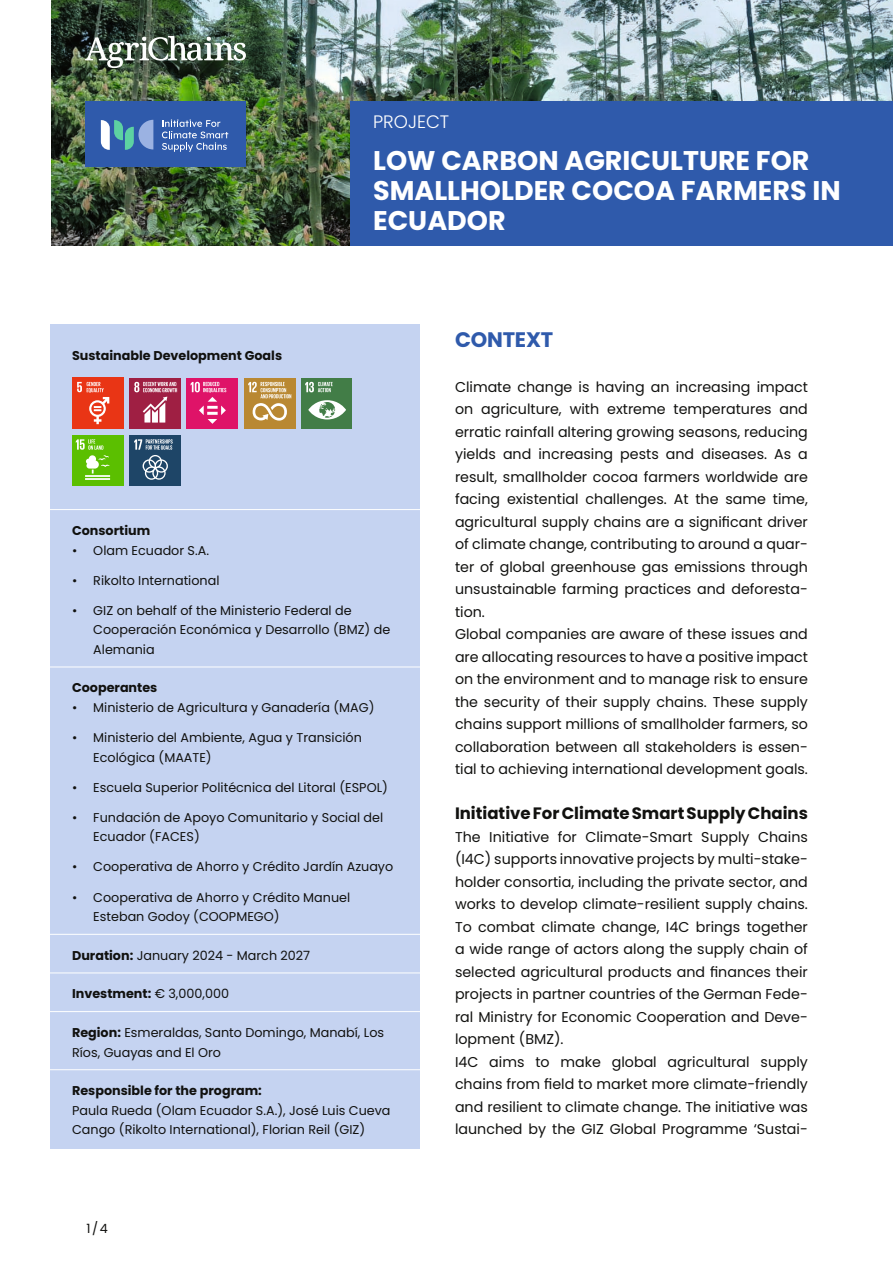
<style>
.page{position:relative;width:893px;height:1263px;background:#fff}
.page>*{position:absolute;margin:0;border:0;box-sizing:border-box;transform-origin:0 0}
.t1{font:700 27px/30px "Poppins";color:#fff}
.t2{font:700 21px "Poppins";letter-spacing:-.01em;color:#2f5aab}
.t3{font:300 18px "Poppins";color:#fff}
.t4{font:700 16.5px "Poppins";color:#11110f}
.t5{font:14.25px/22.5px "Poppins";color:#11110f}
.t6{font:12.75px/19.5px "Poppins";color:#11110f}
.t7{font:700 12.75px "Poppins";color:#11110f}
.s1{font-weight:700}
.s2{font-weight:400}
</style>
<div class="page">
<div style="left:50px;top:324px;width:370px;height:824px;background:#c5d3f1"></div>
<img style="left:51px;top:0;width:842px;height:245px">
<hr style="left:34px;top:509px;width:393px;height:1px;background:#fff">
<hr style="left:34px;top:667px;width:393px;height:1px;background:#fff">
<hr style="left:34px;top:934px;width:393px;height:1px;background:#fff">
<hr style="left:34px;top:972px;width:393px;height:1px;background:#fff">
<hr style="left:34px;top:1011px;width:393px;height:1px;background:#fff">
<hr style="left:34px;top:1069px;width:393px;height:1px;background:#fff">
<div style="left:351px;top:101px;width:542px;height:144px;background:#2f5aab"></div>
<img style="left:85px;top:36px;width:161px;height:32px">
<div style="left:302px;top:378px;width:50px;height:51px;background:#427d47"></div>
<svg style="left:305px;top:382px;width:41px;height:37px"></svg>
<div style="left:129px;top:378px;width:51px;height:51px;background:#9f1f43"></div>
<svg style="left:134px;top:382px;width:43px;height:41px"></svg>
<div style="left:244px;top:378px;width:51px;height:51px;background:#b98832"></div>
<svg style="left:248px;top:382px;width:43px;height:39px"></svg>
<div style="left:72px;top:435px;width:51px;height:51px;background:#5bbf00"></div>
<svg style="left:76px;top:439px;width:34px;height:41px"></svg>
<div style="left:129px;top:435px;width:51px;height:51px;background:#1e4567"></div>
<svg style="left:134px;top:439px;width:39px;height:41px"></svg>
<div style="left:187px;top:378px;width:51px;height:51px;background:#df1368"></div>
<svg style="left:191px;top:382px;width:35px;height:42px"></svg>
<div style="left:72px;top:378px;width:51px;height:51px;background:#e93515"></div>
<svg style="left:77px;top:382px;width:32px;height:42px"></svg>
<div style="left:85px;top:101px;width:161px;height:66px;background:#2f5aab"></div>
<svg style="left:162px;top:119px;width:66px;height:33px"></svg>
<svg style="left:101px;top:120px;width:52px;height:30px"></svg>
<p class="t3" style="left:373px;top:111px;width:78px">PROJECT</p>
<h1 class="t1" style="left:373px;top:145px;width:469px">LOW CARBON AGRICULTURE FOR<br>SMALLHOLDER COCOA FARMERS IN<br>ECUADOR</h1>
<p class="t7" style="left:72px;top:348px;width:212px">Sustainable Development Goals</p>
<p class="t7" style="left:72px;top:523px;width:80px">Consortium</p>
<p class="t6" style="left:72px;top:540px;width:138px">• Olam Ecuador S.A.</p>
<p class="t6" style="left:72px;top:570px;width:149px">• Rikolto International</p>
<p class="t6" style="left:93px;top:601px;width:298px;text-indent:-21px">• GIZ on behalf of the Ministerio Federal de<br>Cooperación Económica y Desarrollo (BMZ) de<br>Alemania</p>
<p class="t7" style="left:72px;top:681px;width:87px">Cooperantes</p>
<p class="t6" style="left:72px;top:698px;width:304px">• Ministerio de Agricultura y Ganadería (MAG)</p>
<p class="t6" style="left:93px;top:728px;width:270px;text-indent:-21px">• Ministerio del Ambiente, Agua y Transición<br>Ecológica (MAATE)</p>
<p class="t6" style="left:72px;top:777px;width:317px">• Escuela Superior Politécnica del Litoral (ESPOL)</p>
<p class="t6" style="left:93px;top:808px;width:291px;text-indent:-21px">• Fundación de Apoyo Comunitario y Social del<br>Ecuador (FACES)</p>
<p class="t6" style="left:72px;top:857px;width:323px">• Cooperativa de Ahorro y Crédito Jardín Azuayo</p>
<p class="t6" style="left:93px;top:887px;width:258px;text-indent:-21px">• Cooperativa de Ahorro y Crédito Manuel<br>Esteban Godoy (COOPMEGO)</p>
<p class="t6" style="left:72px;top:945px;width:240px"><span class="s1">Duration:</span> January 2024 - March 2027</p>
<p class="t7" style="left:72px;top:986px;width:158px">Investment: <span class="s2">€ 3,000,000</span></p>
<p class="t6" style="left:72px;top:1023px;width:314px"><span class="s1">Region:</span> Esmeraldas, Santo Domingo, Manabí, Los<br>Ríos, Guayas and El Oro</p>
<p class="t7" style="left:72px;top:1083px;width:191px">Responsible for the program:</p>
<p class="t6" style="left:72px;top:1100px;width:320px">Paula Rueda (Olam Ecuador S.A.), José Luis Cueva<br>Cango (Rikolto International), Florian Reil (GIZ)</p>
<p class="t6" style="left:86px;top:1219px;width:23px">1/4</p>
<h2 class="t2" style="left:455px;top:327px;width:100px">CONTEXT</h2>
<p class="t5" style="left:455px;top:375px;width:354px">Climate change is having an increasing impact on agriculture, with extreme temperatures and erratic rainfall altering growing seasons, reducing yields and increasing pests and diseases. As a result, smallholder cocoa farmers worldwide are facing existential challenges. At the same time, agricultural supply chains are a significant driver of climate change, contributing to around a quar&shy;ter of global greenhouse gas emissions through unsustainable farming practices and deforesta&shy;tion.<br>Global companies are aware of these issues and are allocating resources to have a positive impact on the environment and to manage risk to ensure the security of their supply chains. These supply chains support millions of smallholder farmers, so collaboration between all stakeholders is essen&shy;tial to achieving international development goals.</p>
<p class="t4" style="left:455px;top:804px;width:354px">Initiative For Climate Smart Supply Chains</p>
<p class="t5" style="left:455px;top:825px;width:354px">The Initiative for Climate-Smart Supply Chains (I4C) supports innovative projects by multi-stake&shy;holder consortia, including the private sector, and works to develop climate-resilient supply chains.<br>To combat climate change, I4C brings together a wide range of actors along the supply chain of selected agricultural products and finances their projects in partner countries of the German Fede&shy;ral Ministry for Economic Cooperation and Deve&shy;lopment (BMZ).<br>I4C aims to make global agricultural supply chains from field to market more climate-friendly and resilient to climate change. The initiative was launched by the GIZ Global Programme ‘Sustai-</p>
</div>
